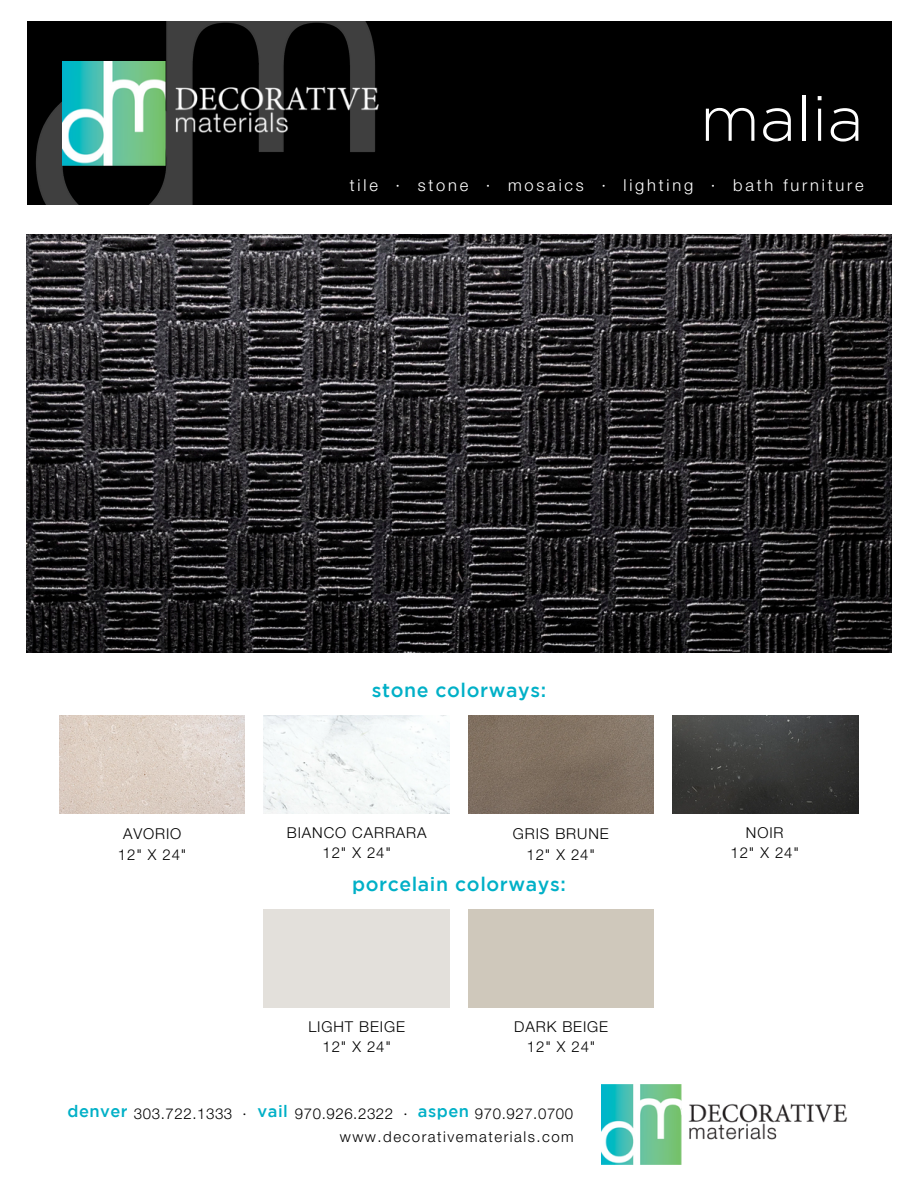
<style>
.page{position:relative;width:918px;height:1188px;background:#fff}
.page>*{position:absolute;margin:0;border:0;box-sizing:border-box;transform-origin:0 0}
.t1{font:300 63px "Gotham";color:#fff}
.t2{font:500 19.5px "Gotham";letter-spacing:.03em;color:#00b0c7}
.t3{font:300 16.5px "Helvetica Neue";letter-spacing:.17em;color:#fff}
.t4{font:300 15px/20.2px "Helvetica Neue";letter-spacing:.06em;color:#000;text-align:center}
.t5{font:300 15px "Helvetica Neue";letter-spacing:.04em;color:#000}
.t6{font:300 15px "Helvetica Neue";letter-spacing:.1em;color:#000}
.s1{font-family:"Gotham";font-weight:500;font-size:16.5px;color:#00b0c7}
</style>
<div class="page">
<img style="left:27px;top:234px;width:865px;height:419px">
<div style="left:27px;top:22px;width:864px;height:183px;background:#000"></div>
<img style="left:36px;top:22px;width:339px;height:183px">
<img style="left:63px;top:62px;width:316px;height:103px">
<img style="left:602px;top:1085px;width:245px;height:80px">
<img style="left:59px;top:715px;width:186px;height:98px">
<img style="left:264px;top:715px;width:185px;height:98px">
<img style="left:468px;top:715px;width:186px;height:98px">
<img style="left:673px;top:715px;width:185px;height:98px">
<p class="t1" style="left:700px;top:95px;width:165px">malia</p>
<p class="t3" style="left:350px;top:179px;width:515px">tile · stone · mosaics · lighting · bath furniture</p>
<p class="t2" style="left:372px;top:683px;width:176px">stone colorways:</p>
<h4 class="t4" style="left:118px;top:825px;width:70px">AVORIO<br>12" X 24"</h4>
<h4 class="t4" style="left:287px;top:824px;width:141px">BIANCO CARRARA<br>12" X 24"</h4>
<p class="t4" style="left:513px;top:825px;width:97px">GRIS BRUNE<br>12" X 24"</p>
<p class="t4" style="left:730px;top:824px;width:70px">NOIR<br>12" X 24"</p>
<h3 class="t2" style="left:352px;top:877px;width:215px">porcelain colorways:</h3>
<h3 class="t4" style="left:308px;top:1018px;width:98px">LIGHT BEIGE<br>12" X 24"</h3>
<h4 class="t4" style="left:514px;top:1018px;width:95px">DARK BEIGE<br>12" X 24"</h4>
<h2 class="t5" style="left:68px;top:1108px;width:181px"><span class="s1">denver</span> 303.722.1333 ·</h2>
<p class="t5" style="left:258px;top:1108px;width:151px"><span class="s1">vail</span> 970.926.2322 ·</p>
<p class="t5" style="left:418px;top:1108px;width:157px"><span class="s1">aspen</span> 970.927.0700</p>
<p class="t6" style="left:340px;top:1131px;width:235px">www.decorativematerials.com</p>
</div>
